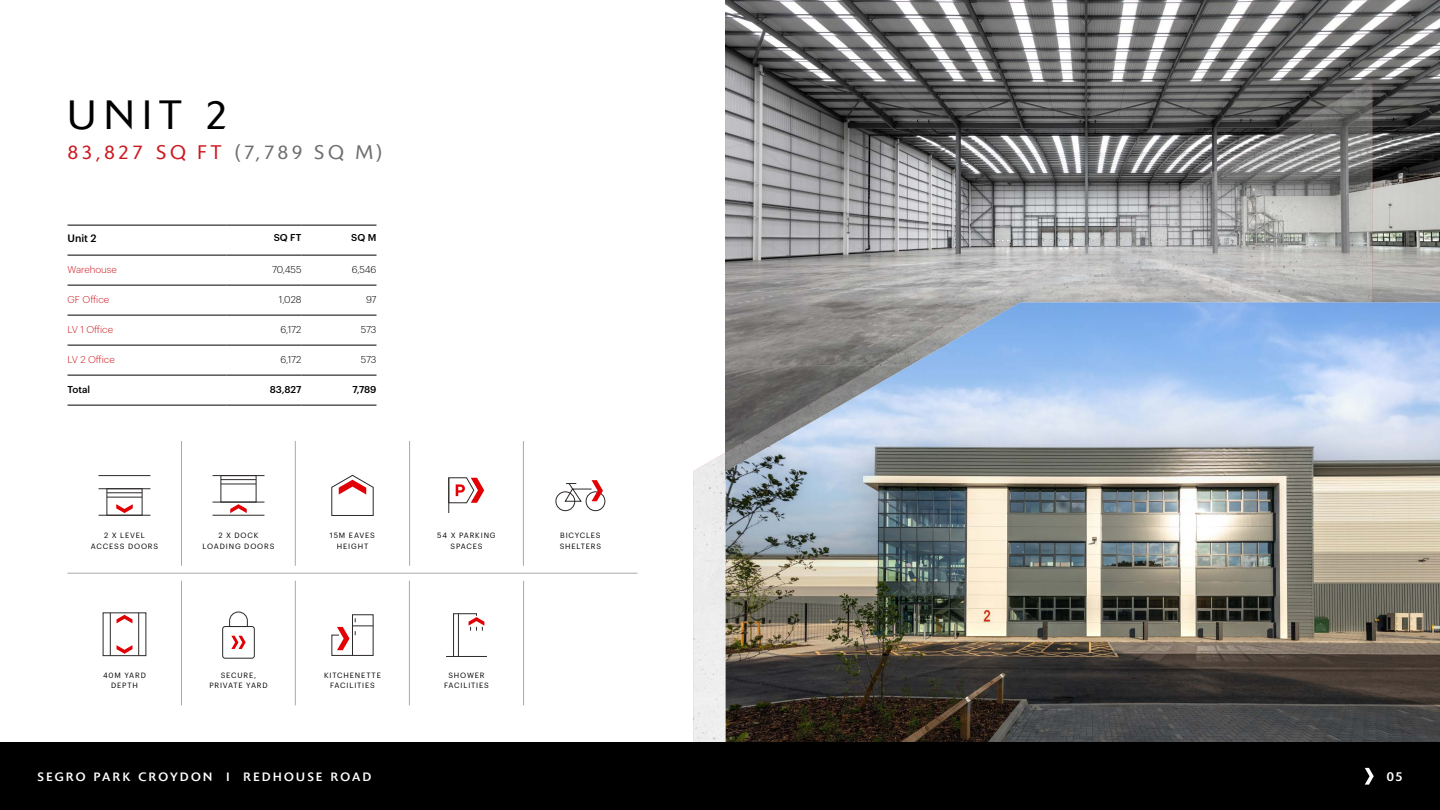
<style>
.page{position:relative;width:1440px;height:810px;background:#fff}
.page>*{position:absolute;margin:0;border:0;box-sizing:border-box;transform-origin:0 0}
.t1{font:300 40.5px "Delta BQ";color:#000}
.t2{font:300 19.5px "Delta BQ";letter-spacing:.17em;color:#cc171e}
.t3{font:12.75px "Delta BQ";color:#fff}
.t4{font:12px "Delta BQ";letter-spacing:.2em;color:#fff}
.t5{font:500 10.5px "Graphik";color:#000}
.t6{font:300 9.75px "Graphik";color:#cc171e}
.t7{font:300 9.75px "Graphik";letter-spacing:-.005em;color:#000}
.t8{font:500 9.75px "Graphik";color:#000}
.t9{font:7.5px/10.5px "Graphik";letter-spacing:.11em;color:#000;text-align:center}
.s1{color:#6d6e71}
</style>
<div class="page">
<img style="left:726px;top:0;width:714px;height:302px">
<img style="left:693px;top:80px;width:679px;height:662px">
<img style="left:726px;top:302px;width:714px;height:440px">
<hr style="left:68px;top:225px;width:158px;height:1px;background:#000">
<hr style="left:226px;top:225px;width:76px;height:1px;background:#000">
<hr style="left:302px;top:225px;width:74px;height:1px;background:#000">
<hr style="left:68px;top:255px;width:158px;height:1px;background:#000">
<hr style="left:226px;top:255px;width:76px;height:1px;background:#000">
<hr style="left:302px;top:255px;width:74px;height:1px;background:#000">
<hr style="left:68px;top:405px;width:158px;height:1px;background:#000">
<hr style="left:226px;top:405px;width:76px;height:1px;background:#000">
<hr style="left:302px;top:405px;width:74px;height:1px;background:#000">
<hr style="left:68px;top:345px;width:158px;height:1px;background:#000">
<hr style="left:226px;top:345px;width:76px;height:1px;background:#000">
<hr style="left:302px;top:345px;width:74px;height:1px;background:#000">
<hr style="left:68px;top:375px;width:158px;height:1px;background:#000">
<hr style="left:226px;top:375px;width:76px;height:1px;background:#000">
<hr style="left:302px;top:375px;width:74px;height:1px;background:#000">
<hr style="left:68px;top:285px;width:158px;height:1px;background:#000">
<hr style="left:226px;top:285px;width:76px;height:1px;background:#000">
<hr style="left:302px;top:285px;width:74px;height:1px;background:#000">
<hr style="left:68px;top:315px;width:158px;height:1px;background:#000">
<hr style="left:226px;top:315px;width:76px;height:1px;background:#000">
<hr style="left:302px;top:315px;width:74px;height:1px;background:#000">
<hr style="left:107px;top:492px;width:35px;height:1px;background:#2d2a29">
<hr style="left:107px;top:497px;width:35px;height:1px;background:#2d2a29">
<svg style="left:116px;top:504px;width:17px;height:9px"></svg>
<hr style="left:99px;top:475px;width:51px;height:1px;background:#2d2a29">
<hr style="left:99px;top:488px;width:51px;height:1px;background:#2d2a29">
<hr style="left:99px;top:515px;width:51px;height:1px;background:#2d2a29">
<svg style="left:117px;top:645px;width:15px;height:9px"></svg>
<svg style="left:117px;top:615px;width:15px;height:8px"></svg>
<hr style="left:110px;top:613px;width:1px;height:43px;background:#2d2a29">
<hr style="left:138px;top:613px;width:1px;height:43px;background:#2d2a29">
<svg style="left:230px;top:504px;width:17px;height:9px"></svg>
<hr style="left:221px;top:479px;width:35px;height:1px;background:#2d2a29">
<hr style="left:221px;top:484px;width:35px;height:1px;background:#2d2a29">
<hr style="left:213px;top:502px;width:51px;height:1px;background:#2d2a29">
<hr style="left:213px;top:515px;width:51px;height:1px;background:#2d2a29">
<hr style="left:213px;top:475px;width:51px;height:1px;background:#2d2a29">
<svg style="left:231px;top:636px;width:15px;height:13px"></svg>
<div style="left:222px;top:626px;width:33px;height:33px;border:1px solid #2d2a29;border-radius:2px"></div>
<svg style="left:229px;top:611px;width:19px;height:16px"></svg>
<svg style="left:331px;top:474px;width:43px;height:42px"></svg>
<div style="left:556px;top:491px;width:19px;height:20px;border:1px solid #2d2a29;border-radius:50%"></div>
<div style="left:586px;top:491px;width:19px;height:20px;border:1px solid #2d2a29;border-radius:50%"></div>
<svg style="left:564px;top:480px;width:39px;height:22px"></svg>
<div style="left:352px;top:614px;width:22px;height:42px;border:1px solid #2d2a29"></div>
<svg style="left:331px;top:618px;width:42px;height:38px"></svg>
<svg style="left:448px;top:477px;width:36px;height:27px"></svg>
<hr style="left:448px;top:478px;width:1px;height:35px;background:#2d2a29">
<hr style="left:446px;top:656px;width:41px;height:1px;background:#2d2a29">
<svg style="left:453px;top:613px;width:31px;height:43px"></svg>
<hr style="left:458px;top:614px;width:1px;height:42px;background:#2d2a29">
<hr style="left:181px;top:441px;width:1px;height:125px;background:#a7a9ac">
<hr style="left:409px;top:441px;width:1px;height:125px;background:#a7a9ac">
<hr style="left:181px;top:581px;width:1px;height:124px;background:#a7a9ac">
<hr style="left:295px;top:441px;width:1px;height:125px;background:#a7a9ac">
<hr style="left:523px;top:441px;width:1px;height:125px;background:#a7a9ac">
<hr style="left:295px;top:581px;width:1px;height:124px;background:#a7a9ac">
<hr style="left:409px;top:581px;width:1px;height:124px;background:#a7a9ac">
<hr style="left:523px;top:581px;width:1px;height:124px;background:#a7a9ac">
<hr style="left:68px;top:573px;width:570px;height:1px;background:#a7a9ac">
<div style="left:0;top:742px;width:1440px;height:68px;background:#000"></div>
<svg style="left:1365px;top:768px;width:9px;height:17px"></svg>
<h1 class="t1" style="left:68px;top:91px;width:162px">UNIT 2</h1>
<h2 class="t2" style="left:68px;top:141px;width:316px">83,827 SQ FT <span class="s1">(7,789 SQ M)</span></h2>
<h3 class="t5" style="left:68px;top:230px;width:31px">Unit 2</h3>
<h3 class="t8" style="left:274px;top:231px;width:29px">SQ FT</h3>
<h3 class="t8" style="left:351px;top:231px;width:27px">SQ M</h3>
<h3 class="t6" style="left:68px;top:263px;width:51px">Warehouse</h3>
<h3 class="t7" style="left:272px;top:263px;width:31px">70,455</h3>
<h3 class="t7" style="left:352px;top:263px;width:26px">6,546</h3>
<h3 class="t6" style="left:68px;top:293px;width:43px">GF Office</h3>
<h3 class="t7" style="left:279px;top:293px;width:24px">1,028</h3>
<h3 class="t7" style="left:366px;top:293px;width:12px">97</h3>
<h3 class="t6" style="left:68px;top:323px;width:47px">LV 1 Office</h3>
<h3 class="t7" style="left:280px;top:323px;width:23px">6,172</h3>
<h3 class="t7" style="left:361px;top:323px;width:17px">573</h3>
<h3 class="t6" style="left:68px;top:353px;width:49px">LV 2 Office</h3>
<h3 class="t7" style="left:280px;top:353px;width:23px">6,172</h3>
<h3 class="t7" style="left:361px;top:353px;width:17px">573</h3>
<h3 class="t8" style="left:68px;top:382px;width:24px">Total</h3>
<h3 class="t8" style="left:270px;top:382px;width:33px">83,827</h3>
<h3 class="t8" style="left:352px;top:382px;width:25px">7,789</h3>
<p class="t9" style="left:91px;top:530px;width:69px">2 X LEVEL<br>ACCESS DOORS</p>
<p class="t9" style="left:203px;top:530px;width:73px">2 X DOCK<br>LOADING DOORS</p>
<p class="t9" style="left:103px;top:669px;width:44px">40M YARD<br>DEPTH</p>
<p class="t9" style="left:209px;top:669px;width:60px">SECURE,<br>PRIVATE YARD</p>
<p class="t9" style="left:330px;top:530px;width:47px">15M EAVES<br>HEIGHT</p>
<p class="t9" style="left:560px;top:530px;width:43px;text-align:left">BICYCLES<br>SHELTERS</p>
<p class="t9" style="left:437px;top:530px;width:60px">54 X PARKING<br>SPACES</p>
<p class="t9" style="left:324px;top:669px;width:58px">KITCHENETTE<br>FACILITIES</p>
<p class="t9" style="left:444px;top:669px;width:46px">SHOWER<br>FACILITIES</p>
<h3 class="t4" style="left:38px;top:769px;width:335px">SEGRO PARK CROYDON I REDHOUSE ROAD</h3>
<h3 class="t3" style="left:1387px;top:769px;width:17px">05</h3>
</div>
